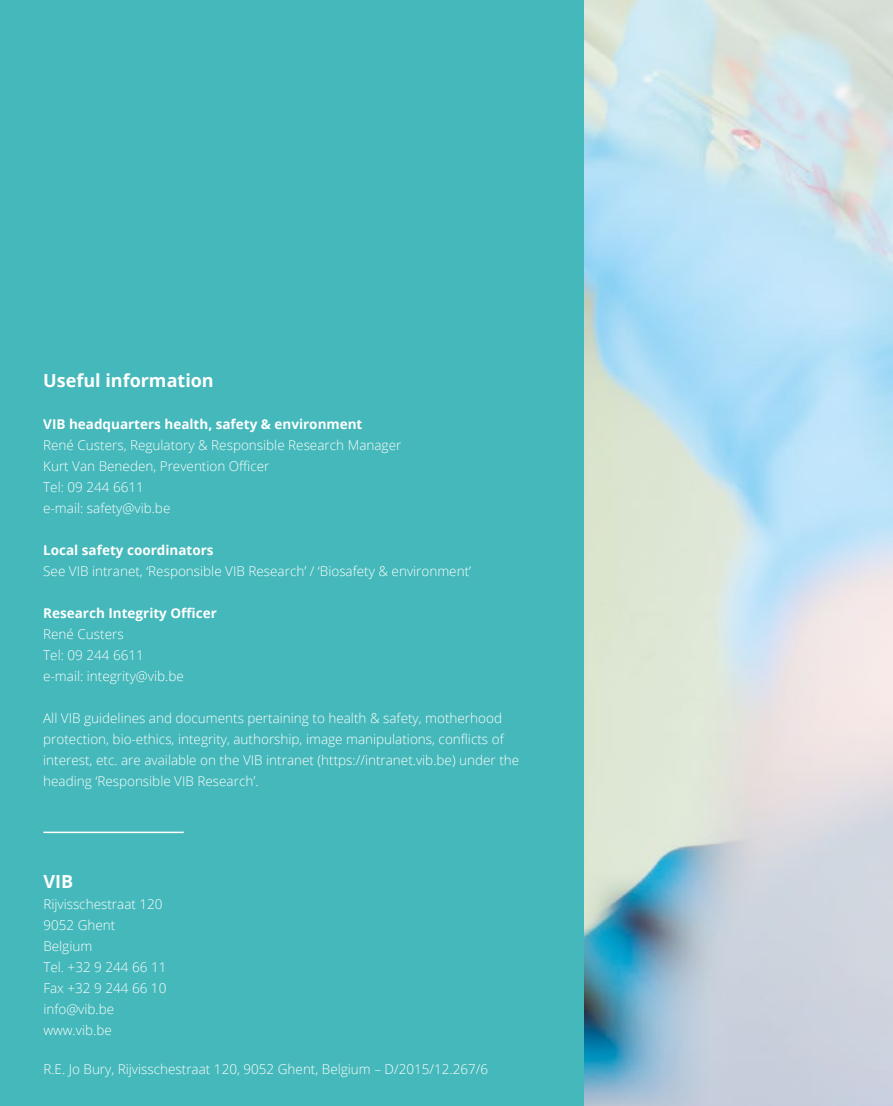
<style>
.page{position:relative;width:893px;height:1106px;background:#fff}
.page>*{position:absolute;margin:0;border:0;box-sizing:border-box;transform-origin:0 0}
.t1{font:700 18px "Open Sans";color:#fff}
.t2{font:300 13.5px/21px "Open Sans";color:#fff}
.t3{font:700 13.5px "Open Sans";color:#fff}
</style>
<div class="page">
<img style="left:584px;top:0;width:309px;height:1106px">
<div style="left:0;top:0;width:584px;height:1106px;background:#44b8ba"></div>
<hr style="left:43px;top:831px;width:141px;height:2px;background:#fff">
<h1 class="t1" style="left:43px;top:367px;width:172px">Useful information</h1>
<p class="t3" style="left:43px;top:414px;width:321px">VIB headquarters health, safety &amp; environment</p>
<p class="t2" style="left:43px;top:434px;width:360px">René Custers, Regulatory &amp; Responsible Research Manager Kurt Van Beneden, Prevention Officer<br>Tel: 09 244 6611<br>e-mail: safety@vib.be</p>
<p class="t3" style="left:43px;top:540px;width:172px">Local safety coordinators</p>
<p class="t2" style="left:43px;top:560px;width:429px">See VIB intranet, ‘Responsible VIB Research’ / ‘Biosafety &amp; environment’</p>
<p class="t3" style="left:43px;top:603px;width:175px">Research Integrity Officer</p>
<p class="t2" style="left:43px;top:623px;width:142px">René Custers<br>Tel: 09 244 6611 e-mail: integrity@vib.be</p>
<p class="t2" style="left:43px;top:707px;width:477px">All VIB guidelines and documents pertaining to health &amp; safety, motherhood protection, bio-ethics, integrity, authorship, image manipulations, conflicts of interest, etc. are available on the VIB intranet (https://intranet.vib.be) under the heading ‘Responsible VIB Research’.</p>
<h1 class="t1" style="left:43px;top:868px;width:31px">VIB</h1>
<p class="t2" style="left:43px;top:893px;width:125px">Rijvisschestraat 120<br>9052 Ghent<br>Belgium<br>Tel. +32 9 244 66 11<br>Fax +32 9 244 66 10 info@vib.be www.vib.be</p>
<p class="t2" style="left:43px;top:1058px;width:446px">R.E. Jo Bury, Rijvisschestraat 120, 9052 Ghent, Belgium – D/2015/12.267/6</p>
</div>
